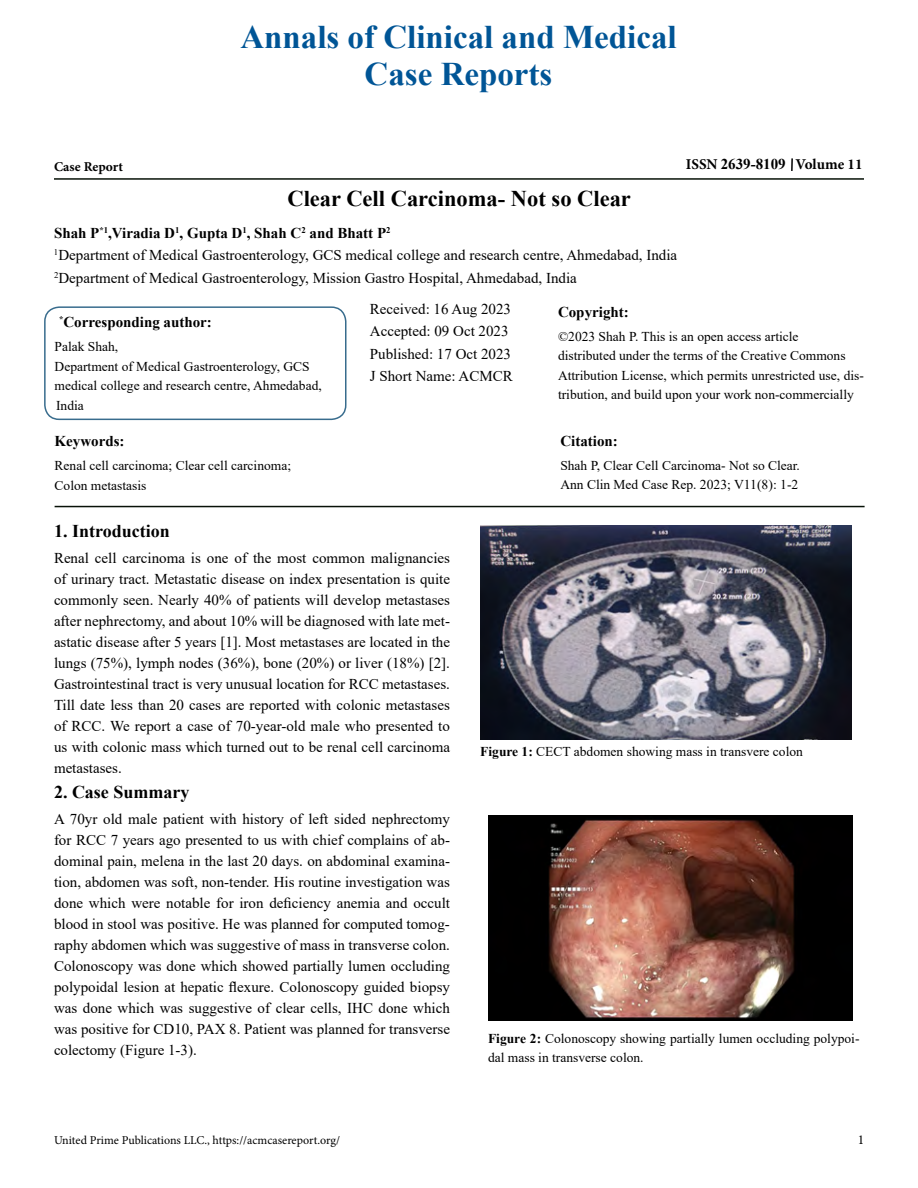
<style>
.page{position:relative;width:918px;height:1188px;background:#fff}
.page>*{position:absolute;margin:0;border:0;box-sizing:border-box;transform-origin:0 0}
.t1{font:700 33px/37.5px "Times New Roman";color:#005596;text-align:center}
.t2{font:700 22.5px "Times New Roman";color:#000}
.t3{font:700 18px "Times New Roman";color:#000}
.t4{font:15px/21px "Times New Roman";color:#000}
.t5{font:700 15px "Times New Roman";color:#000}
.t6{font:700 15px "Minion Pro";color:#000}
.t7{font:13.5px/19.5px "Times New Roman";color:#000}
.t8{font:700 13.5px "Minion Pro";letter-spacing:.005em;color:#000}
.t9{font:13.5px "Minion Pro";color:#000}
.t10{font:12px "Minion Pro";color:#000}
.s1{font-family:"Times New Roman"}
.s2{font-weight:700}
</style>
<div class="page">
<hr style="left:54px;top:178px;width:810px;height:2px;background:#081208">
<svg style="left:791px;top:158px;width:2px;height:13px"></svg>
<div style="left:44px;top:306px;width:302px;height:114px;border:2px solid #386c8d;border-radius:14px"></div>
<hr style="left:55px;top:506px;width:810px;height:1px;background:#081208">
<img style="left:481px;top:525px;width:371px;height:215px">
<img style="left:489px;top:816px;width:364px;height:205px">
<h1 class="t1" style="left:240px;top:17px;width:438px">Annals of Clinical and Medical<br>Case Reports</h1>
<p class="t8" style="left:54px;top:157px;width:71px">Case Report</p>
<p class="t6" style="left:686px;top:154px;width:178px">ISSN <span class="s1">2639-8109</span> Volume 11</p>
<h2 class="t2" style="left:287px;top:182px;width:345px">Clear Cell Carcinoma- Not so Clear</h2>
<p class="t4" style="left:54px;top:221px;width:625px;line-height:22.5px"><span class="s2">Shah P</span><sup>*1</sup><span class="s2">,Viradia D</span><sup>1</sup><span class="s2">, Gupta D</span><sup>1</sup><span class="s2">, Shah C</span><sup>2</sup> <span class="s2">and Bhatt P</span><sup>2<br></sup><sup>1</sup>Department of Medical Gastroenterology, GCS medical college and research centre, Ahmedabad, India<br><sup>2</sup>Department of Medical Gastroenterology, Mission Gastro Hospital, Ahmedabad, India</p>
<p class="t4" style="left:370px;top:297px;width:144px;line-height:22.5px">Received: 16 Aug 2023<br>Accepted: 09 Oct 2023<br>Published: 17 Oct 2023<br>J Short Name: ACMCR</p>
<p class="t5" style="left:558px;top:301px;width:72px">Copyright:</p>
<p class="t5" style="left:59px;top:311px;width:154px"><sup>*</sup>Corresponding author:</p>
<p class="t7" style="left:55px;top:336px;width:269px">Palak Shah,<br>Department of Medical Gastroenterology, GCS medical college and research centre, Ahmedabad,<br>India</p>
<p class="t7" style="left:558px;top:326px;width:308px">©2023 Shah P. This is an open access article<br>distributed under the terms of the Creative Commons Attribution License, which permits unrestricted use, dis&shy;tribution, and build upon your work non-commercially</p>
<p class="t5" style="left:560px;top:430px;width:59px">Citation:</p>
<p class="t7" style="left:560px;top:455px;width:241px">Shah P, Clear Cell Carcinoma- Not so Clear.<br>Ann Clin Med Case Rep. 2023; V11(8): 1-2</p>
<p class="t5" style="left:55px;top:431px;width:71px">Keywords:</p>
<p class="t7" style="left:55px;top:456px;width:238px">Renal cell carcinoma; Clear cell carcinoma;<br>Colon metastasis</p>
<p class="t3" style="left:54px;top:518px;width:117px">1. Introduction</p>
<p class="t4" style="left:54px;top:547px;width:398px;text-align:justify">Renal cell carcinoma is one of the most common malignancies of urinary tract. Metastatic disease on index presentation is quite commonly seen. Nearly 40% of patients will develop metastases after nephrectomy, and about 10% will be diagnosed with late met&shy;astatic disease after 5 years [1]. Most metastases are located in the lungs (75%), lymph nodes (36%), bone (20%) or liver (18%) [2].<br>Gastrointestinal tract is very unusual location for RCC metastases.<br>Till date less than 20 cases are reported with colonic metastases of RCC. We report a case of 70-year-old male who presented to us with colonic mass which turned out to be renal cell carcinoma metastases.</p>
<p class="t3" style="left:54px;top:779px;width:137px">2. Case Summary</p>
<p class="t4" style="left:54px;top:808px;width:398px;text-align:justify">A 70yr old male patient with history of left sided nephrectomy for RCC 7 years ago presented to us with chief complains of ab&shy;dominal pain, melena in the last 20 days. on abdominal examina&shy;tion, abdomen was soft, non-tender. His routine investigation was done which were notable for iron deficiency anemia and occult blood in stool was positive. He was planned for computed tomog&shy;raphy abdomen which was suggestive of mass in transverse colon.<br>Colonoscopy was done which showed partially lumen occluding polypoidal lesion at hepatic flexure. Colonoscopy guided biopsy was done which was suggestive of clear cells, IHC done which was positive for CD10, PAX 8. Patient was planned for transverse colectomy (Figure 1-3).</p>
<p class="t7" style="left:480px;top:742px;width:324px"><span class="s2">Figure 1:</span> CECT abdomen showing mass in transvere colon</p>
<p class="t7" style="left:488px;top:1028px;width:373px"><span class="s2">Figure 2:</span> Colonoscopy showing partially lumen occluding polypoi&shy;dal mass in transverse colon.</p>
<p class="t10" style="left:54px;top:1132px;width:288px">United Prime Publications LLC., https://acmcasereport.org/</p>
<p class="t9" style="left:858px;top:1130px;width:8px">1</p>
</div>
